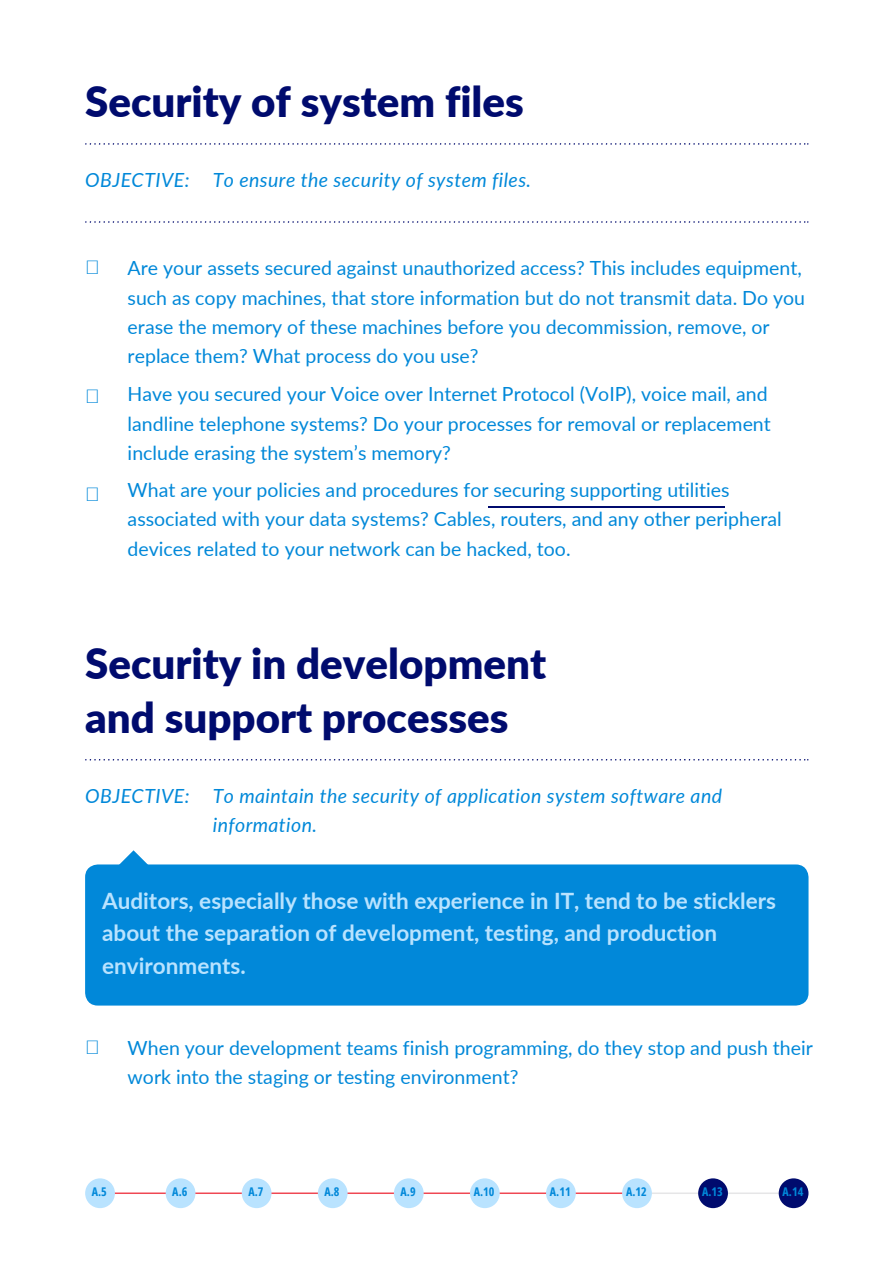
<style>
.page{position:relative;width:894px;height:1264px;background:#fff}
.page>*{position:absolute;margin:0;border:0;box-sizing:border-box;transform-origin:0 0}
.t1{font:900 42px/54px "Lato";color:#000b6e}
.t2{font:700 22.5px/32.7px "Lato";color:#b9e3ff}
.t3{font:19.5px/29.2px "Lato";color:#0188d9}
.t4{font:italic 19.5px/29.2px "Lato";letter-spacing:.02em;color:#0188d9}
.t5{font:700 12px "Open Sans Condensed";letter-spacing:.005em;color:#0188d9}
</style>
<div class="page">
<hr style="left:488px;top:507px;width:236px;height:1px;background:#000b6e">
<svg style="left:85px;top:143px;width:723px;height:2px"></svg>
<svg style="left:85px;top:221px;width:723px;height:2px"></svg>
<svg style="left:85px;top:759px;width:723px;height:1px"></svg>
<div style="left:85px;top:864px;width:723px;height:141px;background:#0188d9;border-radius:13px"></div>
<svg style="left:115px;top:850px;width:37px;height:15px"></svg>
<hr style="left:636px;top:1192px;width:157px;height:1px;background:#e6e6e7">
<hr style="left:100px;top:1192px;width:536px;height:1px;background:#ef4853">
<div style="left:166px;top:1178px;width:29px;height:30px;background:#b9e3ff;border-radius:50%"></div>
<div style="left:85px;top:1178px;width:30px;height:30px;background:#b9e3ff;border-radius:50%"></div>
<div style="left:470px;top:1178px;width:29px;height:30px;background:#b9e3ff;border-radius:50%"></div>
<div style="left:318px;top:1178px;width:29px;height:30px;background:#b9e3ff;border-radius:50%"></div>
<div style="left:622px;top:1178px;width:29px;height:30px;background:#b9e3ff;border-radius:50%"></div>
<div style="left:778px;top:1178px;width:30px;height:30px;background:#000b6e;border-radius:50%"></div>
<div style="left:242px;top:1178px;width:29px;height:30px;background:#b9e3ff;border-radius:50%"></div>
<div style="left:546px;top:1178px;width:29px;height:30px;background:#b9e3ff;border-radius:50%"></div>
<div style="left:394px;top:1178px;width:29px;height:30px;background:#b9e3ff;border-radius:50%"></div>
<div style="left:698px;top:1178px;width:29px;height:30px;background:#000b6e;border-radius:50%"></div>
<h1 class="t1" style="left:85px;top:73px;width:440px">Security of system files</h1>
<h4 class="t4" style="left:85px;top:165px;width:106px">OBJECTIVE:</h4>
<p class="t4" style="left:213px;top:165px;width:320px">To ensure the security of system files.</p>
<h4 class="t3" style="left:128px;top:253px;width:678px">Are your assets secured against unauthorized access? This includes equipment, such as copy machines, that store information but do not transmit data. Do you erase the memory of these machines before you decommission, remove, or replace them? What process do you use?</h4>
<h4 class="t3" style="left:128px;top:379px;width:644px">Have you secured your Voice over Internet Protocol (VoIP), voice mail, and landline telephone systems? Do your processes for removal or replacement include erasing the system’s memory?</h4>
<h4 class="t3" style="left:128px;top:475px;width:655px">What are your policies and procedures for securing supporting utilities associated with your data systems? Cables, routers, and any other peripheral devices related to your network can be hacked, too.</h4>
<h3 class="t1" style="left:85px;top:635px;width:462px">Security in development and support processes</h3>
<p class="t4" style="left:85px;top:780px;width:106px">OBJECTIVE:</p>
<p class="t4" style="left:213px;top:780px;width:510px">To maintain the security of application system software and information.</p>
<p class="t2" style="left:102px;top:883px;width:675px">Auditors, especially those with experience in IT, tend to be sticklers about the separation of development, testing, and production environments.</p>
<h1 class="t3" style="left:128px;top:1032px;width:686px">When your development teams finish programming, do they stop and push their work into the staging or testing environment?</h1>
<h4 class="t5" style="left:92px;top:1182px;width:17px">A.5</h4>
<p class="t5" style="left:172px;top:1182px;width:17px">A.6</p>
<p class="t5" style="left:248px;top:1182px;width:17px">A.7</p>
<p class="t5" style="left:324px;top:1182px;width:17px">A.8</p>
<p class="t5" style="left:400px;top:1182px;width:17px">A.9</p>
<p class="t5" style="left:473px;top:1182px;width:22px">A.10</p>
<p class="t5" style="left:549px;top:1182px;width:22px">A.11</p>
<p class="t5" style="left:625px;top:1182px;width:22px">A.12</p>
<p class="t5" style="left:702px;top:1182px;width:22px">A.13</p>
<p class="t5" style="left:782px;top:1182px;width:22px">A.14</p>
</div>
